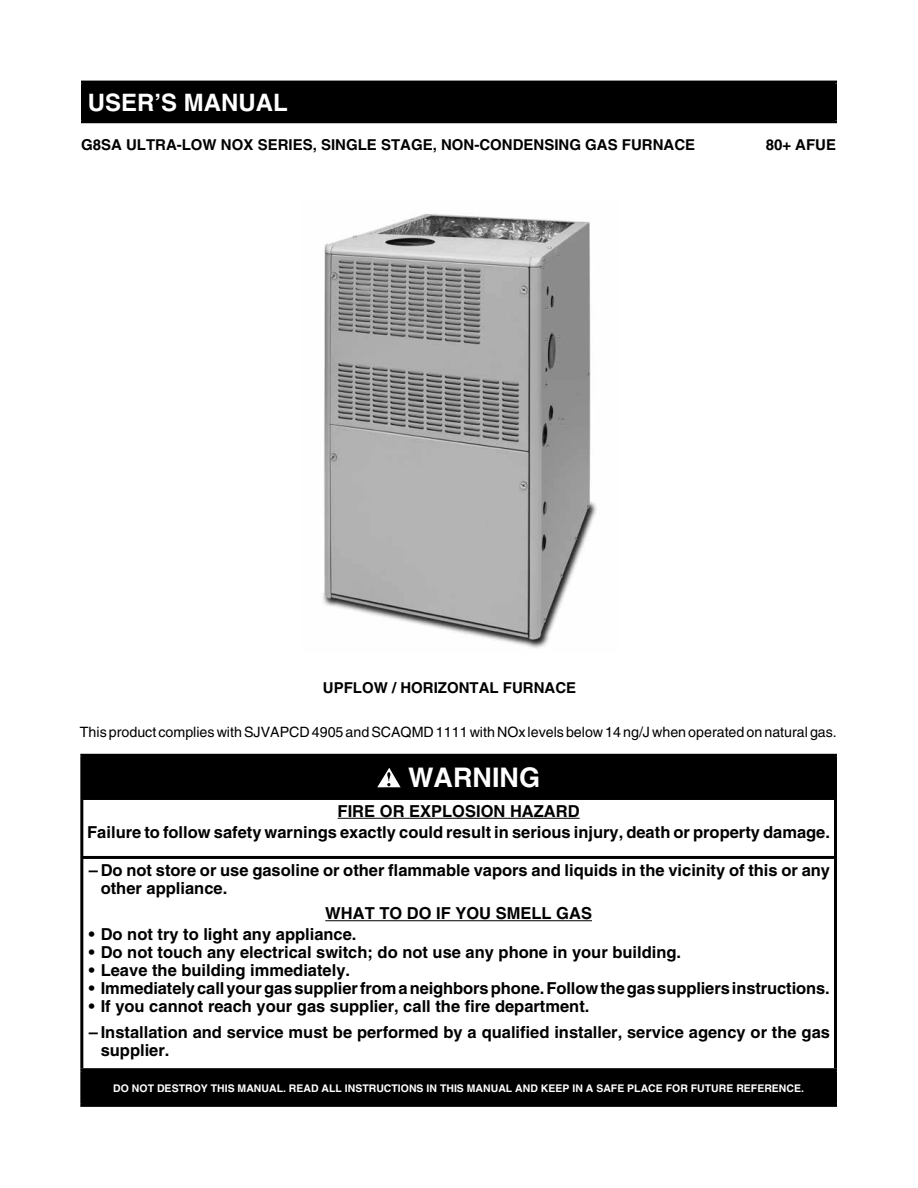
<style>
.page{position:relative;width:918px;height:1188px;background:#fff}
.page>*{position:absolute;margin:0;border:0;box-sizing:border-box;transform-origin:0 0}
.t1{font:700 27px "Helvetica";color:#fff}
.t2{font:700 24px "Helvetica";color:#fff}
.t3{font:700 16.5px/18px "Helvetica";color:#000}
.t4{font:700 15px "Helvetica";color:#000}
.t5{font:14.25px "Helvetica";color:#000}
.t6{font:700 10.5px "Helvetica";color:#fff}
</style>
<div class="page">
<div style="left:82px;top:82px;width:754px;height:40px;background:#000"></div>
<hr style="left:81px;top:81px;width:756px;height:3px;background:#000">
<hr style="left:81px;top:84px;width:3px;height:36px;background:#000">
<hr style="left:834px;top:84px;width:3px;height:36px;background:#000">
<hr style="left:81px;top:120px;width:756px;height:3px;background:#000">
<img style="left:323px;top:213px;width:274px;height:436px">
<div style="left:82px;top:755px;width:754px;height:43px;background:#000"></div>
<div style="left:82px;top:1070px;width:754px;height:35px;background:#000"></div>
<hr style="left:80px;top:754px;width:757px;height:3px;background:#000">
<hr style="left:80px;top:757px;width:3px;height:40px;background:#000">
<hr style="left:834px;top:757px;width:3px;height:40px;background:#000">
<hr style="left:80px;top:797px;width:757px;height:3px;background:#000">
<hr style="left:80px;top:800px;width:3px;height:56px;background:#000">
<hr style="left:834px;top:800px;width:3px;height:56px;background:#000">
<hr style="left:80px;top:856px;width:757px;height:3px;background:#000">
<hr style="left:80px;top:859px;width:3px;height:209px;background:#000">
<hr style="left:834px;top:859px;width:3px;height:209px;background:#000">
<hr style="left:80px;top:1068px;width:757px;height:3px;background:#000">
<hr style="left:80px;top:1071px;width:3px;height:33px;background:#000">
<hr style="left:834px;top:1071px;width:3px;height:33px;background:#000">
<hr style="left:80px;top:1104px;width:757px;height:3px;background:#000">
<svg style="left:377px;top:768px;width:24px;height:19px"></svg>
<hr style="left:338px;top:818px;width:242px;height:1px;background:#000">
<hr style="left:325px;top:920px;width:267px;height:1px;background:#000">
<h2 class="t2" style="left:88px;top:88px;width:201px">USER’S MANUAL</h2>
<p class="t4" style="left:81px;top:135px;width:616px">G8SA ULTRA-LOW NOX SERIES, SINGLE STAGE, NON-CONDENSING GAS FURNACE</p>
<p class="t4" style="left:766px;top:135px;width:72px">80+ AFUE</p>
<p class="t4" style="left:323px;top:678px;width:255px">UPFLOW / HORIZONTAL FURNACE</p>
<p class="t5" style="left:80px;top:724px;width:759px">This product complies with SJVAPCD 4905 and SCAQMD 1111 with NOx levels below 14 ng/J when operated on natural gas.</p>
<h1 class="t1" style="left:408px;top:761px;width:133px">WARNING</h1>
<p class="t3" style="left:87px;top:800px;width:744px;line-height:21.1px;text-align:center">FIRE OR EXPLOSION HAZARD<br>Failure to follow safety warnings exactly could result in serious injury, death or property damage.</p>
<p class="t3" style="left:101px;top:861px;width:731px;text-indent:-12px">– Do not store or use gasoline or other flammable vapors and liquids in the vicinity of this or any other appliance.</p>
<p class="t3" style="left:325px;top:904px;width:268px">WHAT TO DO IF YOU SMELL GAS</p>
<p class="t3" style="left:89px;top:925px;width:269px">• Do not try to light any appliance.</p>
<p class="t3" style="left:89px;top:943px;width:594px">• Do not touch any electrical switch; do not use any phone in your building.</p>
<p class="t3" style="left:89px;top:961px;width:263px">• Leave the building immediately.</p>
<p class="t3" style="left:89px;top:979px;width:743px">• Immediately call your gas supplier from a neighbors phone. Follow the gas suppliers instructions.</p>
<p class="t3" style="left:89px;top:997px;width:502px">• If you cannot reach your gas supplier, call the fire department.</p>
<p class="t3" style="left:101px;top:1023px;width:731px;text-indent:-12px">– Installation and service must be performed by a qualified installer, service agency or the gas supplier.</p>
<p class="t6" style="left:113px;top:1081px;width:692px">DO NOT DESTROY THIS MANUAL. READ ALL INSTRUCTIONS IN THIS MANUAL AND KEEP IN A SAFE PLACE FOR FUTURE REFERENCE.</p>
</div>
